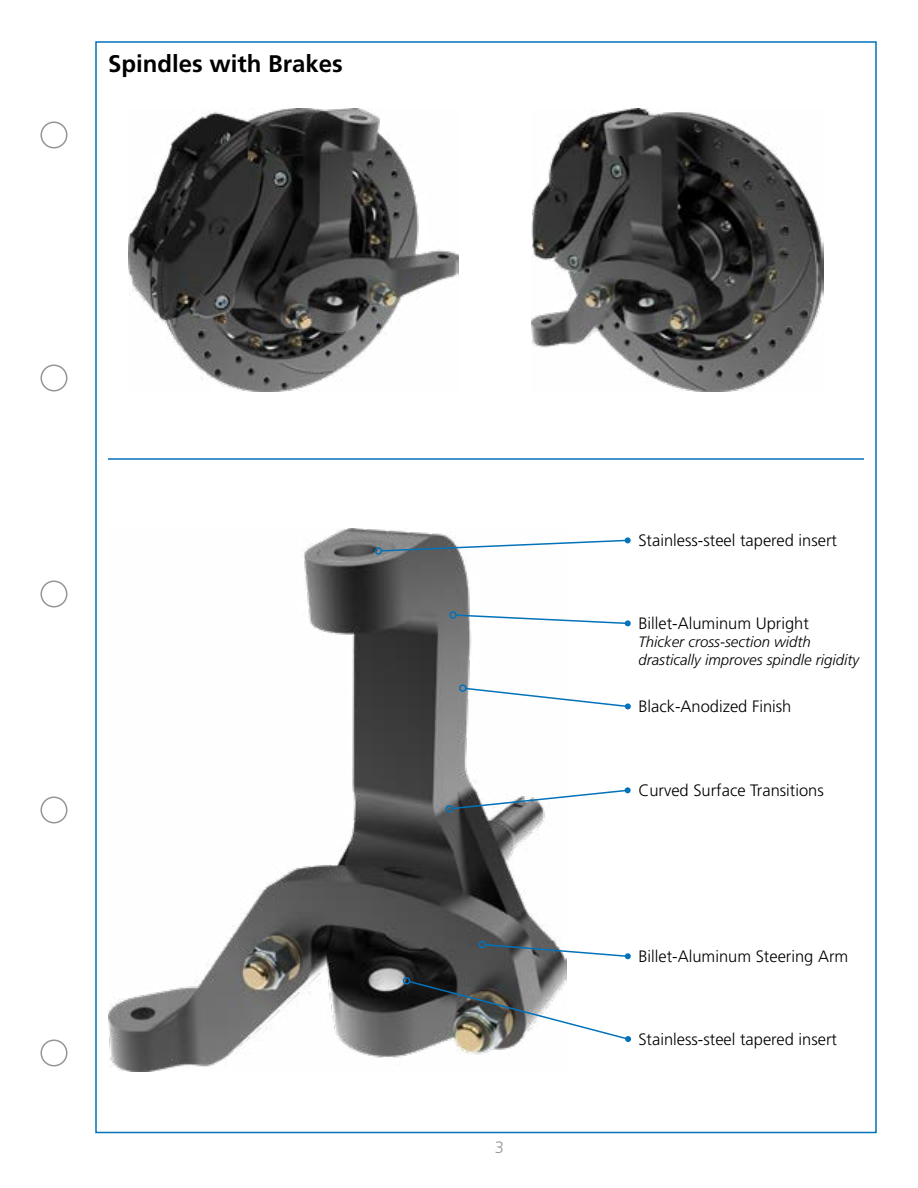
<style>
.page{position:relative;width:918px;height:1188px;background:#fff}
.page>*{position:absolute;margin:0;border:0;box-sizing:border-box;transform-origin:0 0}
.t1{font:700 24px "Frutiger LT Std";color:#000}
.t2{font:300 16.5px "Frutiger LT Std";color:#000}
.t3{font:300 16.5px "Frutiger LT Std";color:#939598}
.t4{font:italic 300 15px/18px "Frutiger LT Std";color:#000}
</style>
<div class="page">
<div style="left:40px;top:1039px;width:28px;height:27px;border:2px solid #939598;border-radius:50%"></div>
<div style="left:40px;top:364px;width:28px;height:27px;border:2px solid #939598;border-radius:50%"></div>
<div style="left:40px;top:580px;width:28px;height:27px;border:2px solid #939598;border-radius:50%"></div>
<div style="left:40px;top:796px;width:28px;height:27px;border:2px solid #939598;border-radius:50%"></div>
<div style="left:40px;top:121px;width:28px;height:27px;border:2px solid #939598;border-radius:50%"></div>
<hr style="left:108px;top:458px;width:756px;height:2px;background:#0272ba">
<img style="left:128px;top:108px;width:330px;height:284px">
<img style="left:532px;top:108px;width:292px;height:284px">
<img style="left:108px;top:529px;width:459px;height:543px">
<svg style="left:380px;top:537px;width:251px;height:15px"></svg>
<div style="left:375px;top:547px;width:7px;height:8px;border:2px solid #0272ba;border-radius:50%"></div>
<svg style="left:454px;top:614px;width:177px;height:12px"></svg>
<div style="left:449px;top:611px;width:8px;height:8px;border:2px solid #0272ba;border-radius:50%"></div>
<svg style="left:464px;top:687px;width:167px;height:22px"></svg>
<div style="left:459px;top:684px;width:8px;height:8px;border:2px solid #0272ba;border-radius:50%"></div>
<svg style="left:450px;top:787px;width:181px;height:23px"></svg>
<div style="left:445px;top:805px;width:8px;height:8px;border:2px solid #0272ba;border-radius:50%"></div>
<svg style="left:484px;top:943px;width:147px;height:16px"></svg>
<div style="left:478px;top:941px;width:8px;height:7px;border:2px solid #0272ba;border-radius:50%"></div>
<svg style="left:408px;top:980px;width:223px;height:62px"></svg>
<div style="left:403px;top:977px;width:7px;height:8px;border:2px solid #0272ba;border-radius:50%"></div>
<h1 class="t1" style="left:108px;top:50px;width:236px">Spindles with Brakes</h1>
<p class="t3" style="left:495px;top:1138px;width:11px">3</p>
<p class="t2" style="left:638px;top:531px;width:200px">Stainless-steel tapered insert</p>
<p class="t2" style="left:638px;top:614px;width:172px">Billet-Aluminum Upright</p>
<p class="t4" style="left:638px;top:633px;width:222px">Thicker cross-section width drastically improves spindle rigidity</p>
<p class="t2" style="left:638px;top:697px;width:155px">Black-Anodized Finish</p>
<p class="t2" style="left:638px;top:781px;width:187px">Curved Surface Transitions</p>
<p class="t2" style="left:638px;top:947px;width:211px">Billet-Aluminum Steering Arm</p>
<p class="t2" style="left:638px;top:1030px;width:200px">Stainless-steel tapered insert</p>
</div>
